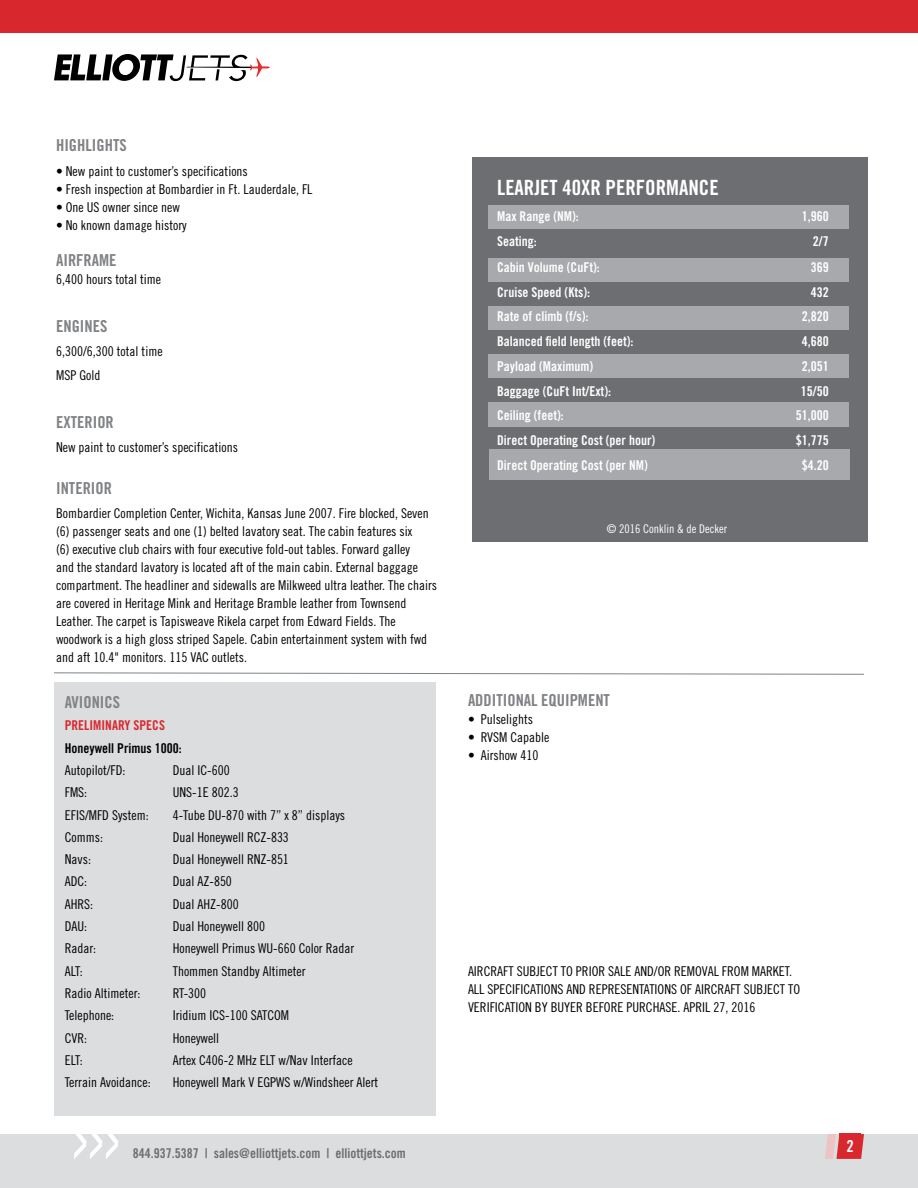
<style>
.page{position:relative;width:918px;height:1188px;background:#fff}
.page>*{position:absolute;margin:0;border:0;box-sizing:border-box;transform-origin:0 0}
.t1{font:21px "Trade Gothic LT Std Bd Cn 20";color:#fff}
.t2{font:16.5px "Trade Gothic LT Std Bd Cn 20";color:#808285}
.t3{font:16.5px "Trade Gothic LT Std Bd Cn 20";color:#fff}
.t4{font:13.5px/18px "Trade Gothic Cond Eighteen";color:#000}
.t5{font:13.5px "Trade Gothic LT Std Bd Cn 20";color:#fff}
.t6{font:13.5px "Trade Gothic LT Std Bd Cn 20";color:#6d6e71}
.t7{font:13.5px "Trade Gothic LT Std Bd Cn 20";color:#000}
.t8{font:13.5px "Trade Gothic LT Std Bd Cn 20";color:#d9272e}
.t9{font:12px "Trade Gothic Cond Eighteen";color:#fff}
</style>
<div class="page">
<div style="left:54px;top:683px;width:381px;height:433px;background:#dcddde"></div>
<div style="left:472px;top:158px;width:396px;height:384px;background:#6d6e71"></div>
<div style="left:488px;top:205px;width:361px;height:24px;background:#a7a9ac"></div>
<div style="left:488px;top:258px;width:361px;height:24px;background:#a7a9ac"></div>
<div style="left:488px;top:306px;width:361px;height:24px;background:#a7a9ac"></div>
<div style="left:488px;top:354px;width:361px;height:24px;background:#a7a9ac"></div>
<div style="left:488px;top:402px;width:361px;height:24px;background:#a7a9ac"></div>
<svg style="left:54px;top:672px;width:810px;height:3px"></svg>
<div style="left:489px;top:449px;width:361px;height:31px;background:#a7a9ac"></div>
<div style="left:0;top:1134px;width:918px;height:54px;background:#dcddde"></div>
<svg style="left:74px;top:1134px;width:44px;height:25px"></svg>
<div style="left:0;top:0;width:918px;height:32px;background:#d9272e"></div>
<svg style="left:54px;top:54px;width:216px;height:27px"></svg>
<svg style="left:825px;top:1134px;width:39px;height:25px"></svg>
<div style="left:840px;top:1133px;width:21px;height:25px;background:#d9272e"></div>
<p class="t2" style="left:56px;top:135px;width:72px">HIGHLIGHTS</p>
<p class="t4" style="left:56px;top:162px;width:193px">• New paint to customer’s specifications</p>
<p class="t4" style="left:56px;top:180px;width:258px">• Fresh inspection at Bombardier in Ft. Lauderdale, FL</p>
<p class="t4" style="left:56px;top:198px;width:125px">• One US owner since new</p>
<p class="t4" style="left:56px;top:216px;width:132px">• No known damage history</p>
<p class="t2" style="left:56px;top:250px;width:62px">AIRFRAME</p>
<p class="t4" style="left:56px;top:270px;width:106px">6,400 hours total time</p>
<p class="t2" style="left:56px;top:316px;width:53px">ENGINES</p>
<p class="t4" style="left:56px;top:339px;width:108px;line-height:24px">6,300/6,300 total time<br>MSP Gold</p>
<p class="t2" style="left:56px;top:412px;width:59px">EXTERIOR</p>
<p class="t4" style="left:56px;top:438px;width:183px">New paint to customer’s specifications</p>
<p class="t2" style="left:56px;top:478px;width:57px">INTERIOR</p>
<p class="t4" style="left:56px;top:504px;width:382px">Bombardier Completion Center, Wichita, Kansas June 2007. Fire blocked, Seven (6) passenger seats and one (1) belted lavatory seat. The cabin features six<br>(6) executive club chairs with four executive fold-out tables. Forward galley<br>and the standard lavatory is located aft of the main cabin. External baggage compartment. The headliner and sidewalls are Milkweed ultra leather. The chairs are covered in Heritage Mink and Heritage Bramble leather from Townsend Leather. The carpet is Tapisweave Rikela carpet from Edward Fields. The woodwork is a high gloss striped Sapele. Cabin entertainment system with fwd and aft 10.4" monitors. 115 VAC outlets.</p>
<p class="t2" style="left:65px;top:692px;width:57px">AVIONICS</p>
<p class="t8" style="left:65px;top:717px;width:102px">PRELIMINARY SPECS</p>
<p class="t7" style="left:65px;top:740px;width:118px">Honeywell Primus 1000:</p>
<p class="t4" style="left:65px;top:761px;width:62px">Autopilot/FD:</p>
<p class="t4" style="left:173px;top:761px;width:58px">Dual IC-600</p>
<p class="t4" style="left:65px;top:783px;width:24px">FMS:</p>
<p class="t4" style="left:173px;top:783px;width:67px">UNS-1E 802.3</p>
<p class="t4" style="left:65px;top:806px;width:85px">EFIS/MFD System:</p>
<p class="t4" style="left:173px;top:806px;width:174px">4-Tube DU-870 with 7” x 8” displays</p>
<p class="t4" style="left:65px;top:828px;width:40px">Comms:</p>
<p class="t4" style="left:173px;top:828px;width:118px">Dual Honeywell RCZ-833</p>
<p class="t4" style="left:65px;top:850px;width:28px">Navs:</p>
<p class="t4" style="left:173px;top:850px;width:118px">Dual Honeywell RNZ-851</p>
<p class="t4" style="left:65px;top:873px;width:24px">ADC:</p>
<p class="t4" style="left:173px;top:873px;width:61px">Dual AZ-850</p>
<p class="t4" style="left:65px;top:895px;width:30px">AHRS:</p>
<p class="t4" style="left:173px;top:895px;width:67px">Dual AHZ-800</p>
<p class="t4" style="left:65px;top:917px;width:24px">DAU:</p>
<p class="t4" style="left:173px;top:917px;width:94px">Dual Honeywell 800</p>
<p class="t4" style="left:65px;top:939px;width:33px">Radar:</p>
<p class="t4" style="left:173px;top:939px;width:183px">Honeywell Primus WU-660 Color Radar</p>
<p class="t4" style="left:65px;top:962px;width:20px">ALT:</p>
<p class="t4" style="left:173px;top:962px;width:134px">Thommen Standby Altimeter</p>
<p class="t4" style="left:65px;top:984px;width:77px">Radio Altimeter:</p>
<p class="t4" style="left:173px;top:984px;width:35px">RT-300</p>
<p class="t4" style="left:65px;top:1006px;width:51px">Telephone:</p>
<p class="t4" style="left:173px;top:1006px;width:118px">Iridium ICS-100 SATCOM</p>
<p class="t4" style="left:65px;top:1029px;width:24px">CVR:</p>
<p class="t4" style="left:173px;top:1029px;width:48px">Honeywell</p>
<p class="t4" style="left:65px;top:1051px;width:20px">ELT:</p>
<p class="t4" style="left:173px;top:1051px;width:181px">Artex C406-2 MHz ELT w/Nav Interface</p>
<p class="t4" style="left:65px;top:1073px;width:87px">Terrain Avoidance:</p>
<p class="t4" style="left:173px;top:1073px;width:207px">Honeywell Mark V EGPWS w/Windsheer Alert</p>
<p class="t6" style="left:133px;top:1145px;width:275px">844.937.5387 | sales@elliottjets.com | elliottjets.com</p>
<h1 class="t1" style="left:497px;top:175px;width:223px">LEARJET 40XR PERFORMANCE</h1>
<p class="t5" style="left:497px;top:208px;width:83px">Max Range (NM):</p>
<p class="t5" style="left:802px;top:208px;width:28px">1,960</p>
<p class="t5" style="left:497px;top:233px;width:41px">Seating:</p>
<p class="t5" style="left:813px;top:233px;width:17px">2/7</p>
<p class="t5" style="left:497px;top:259px;width:104px">Cabin Volume (CuFt):</p>
<p class="t5" style="left:811px;top:259px;width:19px">369</p>
<p class="t5" style="left:497px;top:284px;width:94px">Cruise Speed (Kts):</p>
<p class="t5" style="left:811px;top:284px;width:19px">432</p>
<p class="t5" style="left:497px;top:308px;width:93px">Rate of climb (f/s):</p>
<p class="t5" style="left:802px;top:308px;width:28px">2,820</p>
<p class="t5" style="left:497px;top:333px;width:138px">Balanced field length (feet):</p>
<p class="t5" style="left:802px;top:333px;width:28px">4,680</p>
<p class="t5" style="left:497px;top:358px;width:97px">Payload (Maximum)</p>
<p class="t5" style="left:802px;top:358px;width:28px">2,051</p>
<p class="t5" style="left:497px;top:383px;width:115px">Baggage (CuFt Int/Ext):</p>
<p class="t5" style="left:801px;top:383px;width:29px">15/50</p>
<p class="t5" style="left:497px;top:407px;width:68px">Ceiling (feet):</p>
<p class="t5" style="left:796px;top:407px;width:34px">51,000</p>
<p class="t5" style="left:497px;top:432px;width:160px">Direct Operating Cost (per hour)</p>
<p class="t5" style="left:796px;top:432px;width:34px">$1,775</p>
<p class="t5" style="left:497px;top:457px;width:152px">Direct Operating Cost (per NM)</p>
<p class="t5" style="left:802px;top:457px;width:28px">$4.20</p>
<p class="t9" style="left:607px;top:522px;width:122px">© 2016 Conklin &amp; de Decker</p>
<p class="t2" style="left:468px;top:690px;width:144px">ADDITIONAL EQUIPMENT</p>
<p class="t4" style="left:468px;top:710px;width:67px">• Pulselights</p>
<p class="t4" style="left:468px;top:728px;width:83px">• RVSM Capable</p>
<p class="t4" style="left:468px;top:746px;width:72px">• Airshow 410</p>
<p class="t4" style="left:468px;top:962px;width:334px">AIRCRAFT SUBJECT TO PRIOR SALE AND/OR REMOVAL FROM MARKET.<br>ALL SPECIFICATIONS AND REPRESENTATIONS OF AIRCRAFT SUBJECT TO<br>VERIFICATION BY BUYER BEFORE PURCHASE. APRIL 27, 2016</p>
<p class="t3" style="left:847px;top:1136px;width:9px">2</p>
</div>
